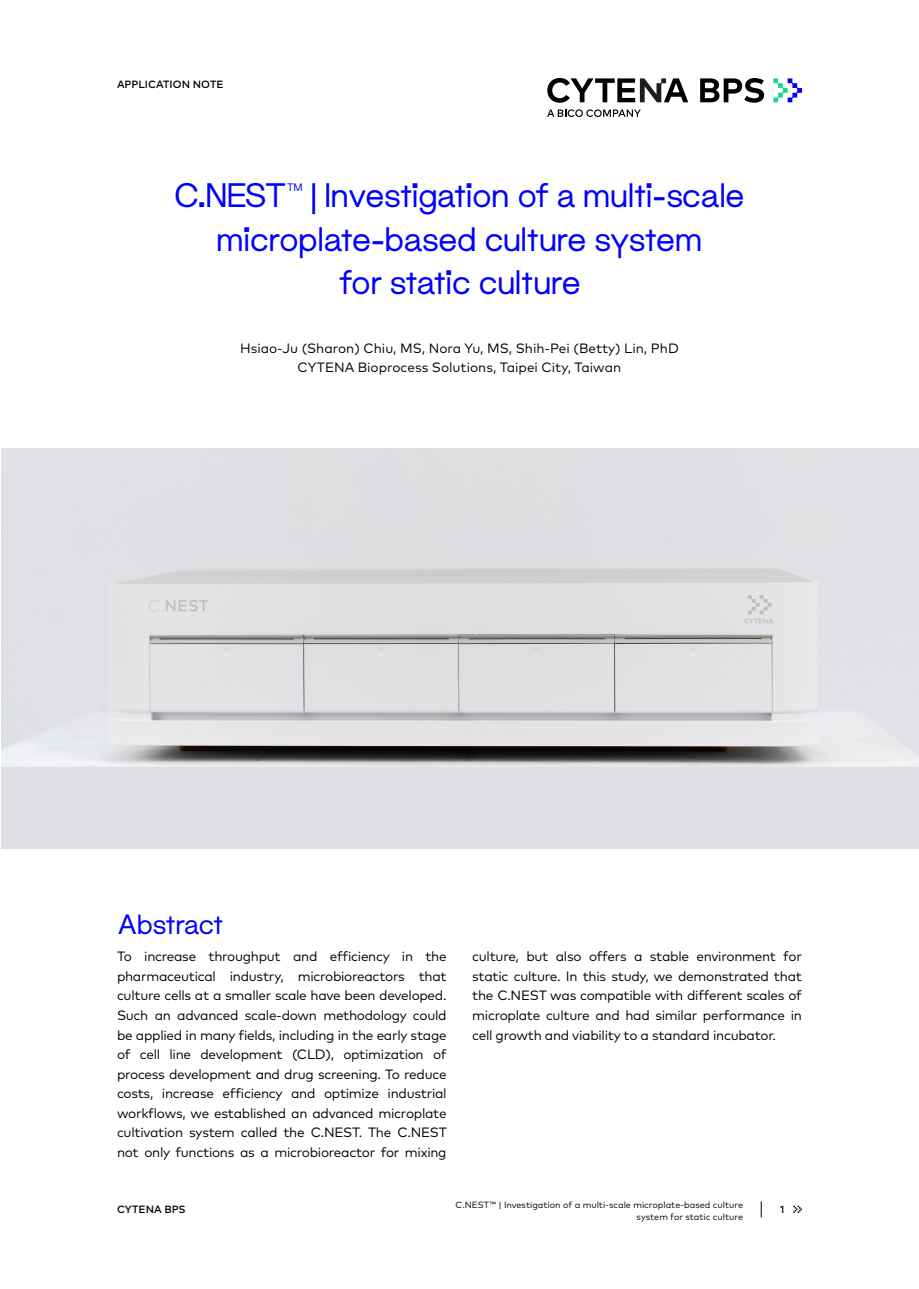
<style>
.page{position:relative;width:919px;height:1289px;background:#fff}
.page>*{position:absolute;margin:0;border:0;box-sizing:border-box;transform-origin:0 0}
.t1{font:33px "Maxeville";letter-spacing:-.02em;color:#00f}
.Paragraph_Style_AppN{font:27px "Maxeville";letter-spacing:-.04em;color:#00f}
.Paragraph_Style_AppN-2{font:13.5px/19.5px "Mark Pro";letter-spacing:-.02em;color:#000;text-align:justify}
.Paragraph_Style_AppN-3{font:13.5px "Mark Pro";color:#000}
.t2{font:500 10.5px "Mark Pro";color:#000}
.t3{font:10.5px "Maxeville";color:#00f}
.t4{font:9px/12px "Mark Pro";color:#000;text-align:right}
</style>
<div class="page">
<svg style="left:700px;top:78px;width:64px;height:25px"></svg>
<svg style="left:547px;top:78px;width:141px;height:25px"></svg>
<svg style="left:547px;top:109px;width:93px;height:8px"></svg>
<svg style="left:773px;top:78px;width:28px;height:24px"></svg>
<svg style="left:793px;top:1205px;width:8px;height:7px"></svg>
<svg style="left:761px;top:1201px;width:1px;height:16px"></svg>
<img style="left:2px;top:449px;width:916px;height:399px">
<p class="t2" style="left:117px;top:76px;width:108px">APPLICATION NOTE</p>
<p class="t1" style="left:174px;top:174px;width:114px">C.NEST</p>
<p class="t3" style="left:287px;top:180px;width:17px">TM</p>
<p class="t1" style="left:311px;top:174px;width:435px">| Investigation of a multi-scale</p>
<p class="t1" style="left:216px;top:217px;width:487px">microplate-based culture system</p>
<p class="t1" style="left:338px;top:261px;width:244px">for static culture</p>
<p class="Paragraph_Style_AppN-3" style="left:240px;top:338px;width:440px">Hsiao-Ju (Sharon) Chiu, MS, Nora Yu, MS, Shih-Pei (Betty) Lin, PhD</p>
<p class="Paragraph_Style_AppN-3" style="left:297px;top:357px;width:325px">CYTENA Bioprocess Solutions, Taipei City, Taiwan</p>
<p class="Paragraph_Style_AppN" style="left:117px;top:905px;width:108px">Abstract</p>
<p class="Paragraph_Style_AppN-2" style="left:117px;top:945px;width:331px">To increase throughput and efficiency in the pharmaceutical industry, microbioreactors that culture cells at a smaller scale have been developed.<br>Such an advanced scale-down methodology could be applied in many fields, including in the early stage of cell line development (CLD), optimization of process development and drug screening. To reduce costs, increase efficiency and optimize industrial workflows, we established an advanced microplate cultivation system called the C.NEST. The C.NEST not only functions as a microbioreactor for mixing</p>
<p class="Paragraph_Style_AppN-2" style="left:472px;top:945px;width:331px">culture, but also offers a stable environment for static culture. In this study, we demonstrated that the C.NEST was compatible with different scales of microplate culture and had similar performance in cell growth and viability to a standard incubator.</p>
<p class="t4" style="left:455px;top:1198px;width:289px">C.NEST™ | Investigation of a multi-scale microplate-based culture system for static culture</p>
<p class="t2" style="left:117px;top:1201px;width:70px">CYTENA BPS</p>
<p class="t2" style="left:780px;top:1201px;width:6px">1</p>
</div>
